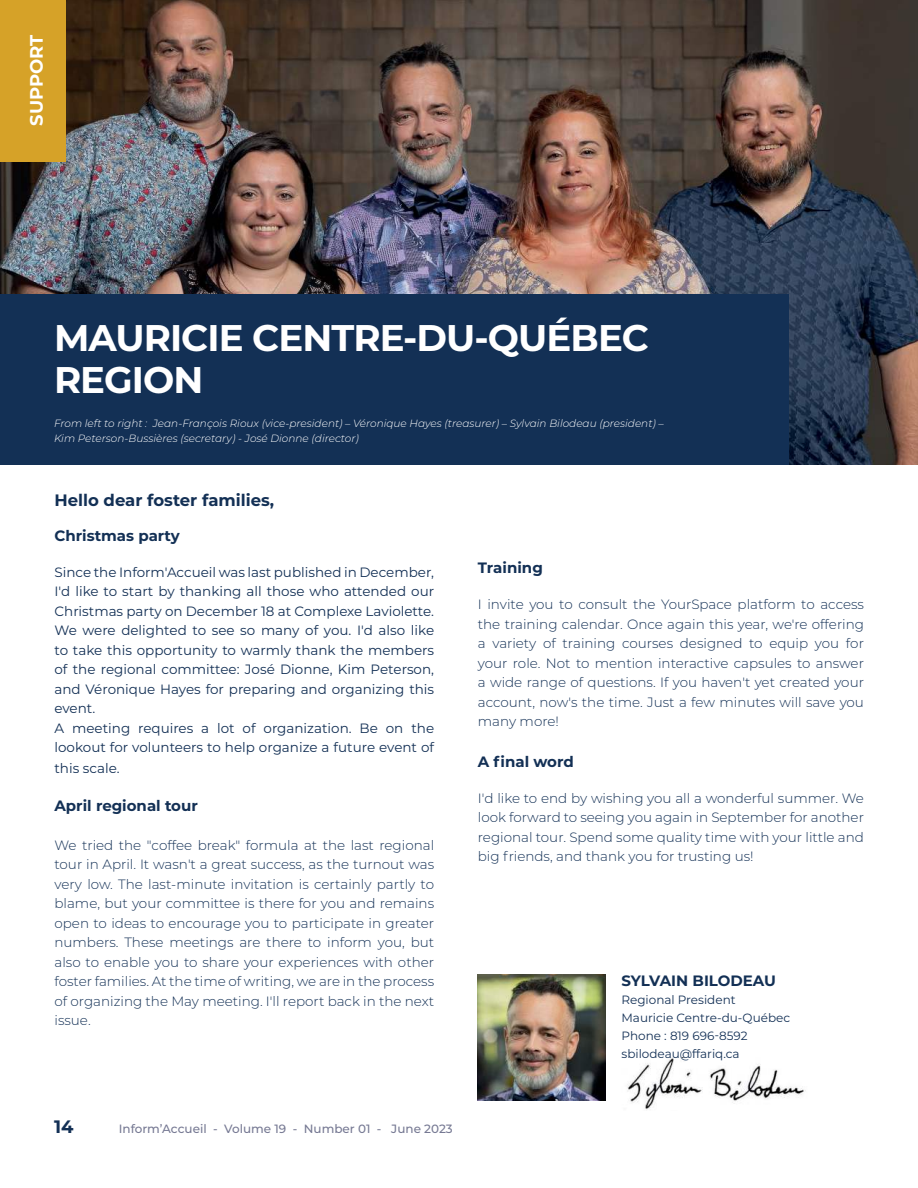
<style>
.page{position:relative;width:918px;height:1188px;background:#fff}
.page>*{position:absolute;margin:0;border:0;box-sizing:border-box;transform-origin:0 0}
.t1{font:700 37.05px/42px "Montserrat";letter-spacing:-.025em;color:#fff}
.t2{font:700 18px "Montserrat";color:#fff}
.t3{font:700 18px "Montserrat";color:#133055}
.t4{font:700 16.5px "Montserrat";color:#133055}
.t5{font:700 15px "Montserrat";color:#133055}
.t6{font:300 13.5px/19.5px "Montserrat";color:#133055;text-align:justify}
.t7{font:13.5px/19.5px "Montserrat";color:#133055}
.t8{font:12px/18px "Montserrat";color:#133055}
.t9{font:500 12px "Montserrat";color:#767993}
.t10{font:italic 300 10.5px/15px "Montserrat";color:#fff}
</style>
<div class="page">
<img style="left:627px;top:1058px;width:179px;height:52px">
<img style="left:0;top:0;width:918px;height:464px">
<div style="left:0;top:294px;width:788px;height:170px;background:#133055"></div>
<div style="left:0;top:0;width:65px;height:162px;background:#d6a228"></div>
<img style="left:478px;top:974px;width:128px;height:126px">
<h2 class="t2" style="left:27px;top:126px;width:93px;rotate:-90deg">SUPPORT</h2>
<h1 class="t1" style="left:54px;top:318px;width:597px">MAURICIE CENTRE-DU-QUÉBEC<br>REGION</h1>
<p class="t10" style="left:54px;top:416px;width:611px">From left to right : Jean-François Rioux (vice-president) – Véronique Hayes (treasurer) – Sylvain Bilodeau (president) –<br>Kim Peterson-Bussières (secretary) - José Dionne (director)</p>
<p class="t4" style="left:54px;top:491px;width:221px">Hello dear foster families,</p>
<p class="t5" style="left:54px;top:527px;width:127px">Christmas party</p>
<p class="t7" style="left:54px;top:562px;width:381px">Since the Inform'Accueil was last published in December, I'd like to start by thanking all those who attended our Christmas party on December 18 at Complexe Laviolette.<br>We were delighted to see so many of you. I'd also like to take this opportunity to warmly thank the members of the regional committee: José Dionne, Kim Peterson, and Véronique Hayes for preparing and organizing this event.<br>A meeting requires a lot of organization. Be on the lookout for volunteers to help organize a future event of</p>
<p class="t7" style="left:54px;top:759px;width:67px">this scale.</p>
<p class="t5" style="left:54px;top:797px;width:145px">April regional tour</p>
<p class="t6" style="left:54px;top:835px;width:381px">We tried the "coffee break" formula at the last regional tour in April. It wasn't a great success, as the turnout was very low. The last-minute invitation is certainly partly to blame, but your committee is there for you and remains open to ideas to encourage you to participate in greater numbers. These meetings are there to inform you, but also to enable you to share your experiences with other foster families. At the time of writing, we are in the process of organizing the May meeting. I'll report back in the next issue.</p>
<h2 class="t3" style="left:54px;top:1117px;width:21px">14</h2>
<p class="t9" style="left:119px;top:1121px;width:336px">Inform’Accueil - Volume 19 - Number 01 - June 2023</p>
<p class="t5" style="left:478px;top:560px;width:67px">Training</p>
<p class="t6" style="left:478px;top:595px;width:388px">I invite you to consult the YourSpace platform to access the training calendar. Once again this year, we're offering a variety of training courses designed to equip you for your role. Not to mention interactive capsules to answer a wide range of questions. If you haven't yet created your account, now's the time. Just a few minutes will save you many more!</p>
<p class="t5" style="left:478px;top:753px;width:98px">A final word</p>
<p class="t6" style="left:478px;top:789px;width:388px">I'd like to end by wishing you all a wonderful summer. We look forward to seeing you again in September for another regional tour. Spend some quality time with your little and big friends, and thank you for trusting us!</p>
<p class="t5" style="left:621px;top:972px;width:156px">SYLVAIN BILODEAU</p>
<p class="t8" style="left:621px;top:991px;width:170px">Regional President<br>Mauricie Centre-du-Québec<br>Phone : 819 696-8592 sbilodeau@ffariq.ca</p>
</div>
